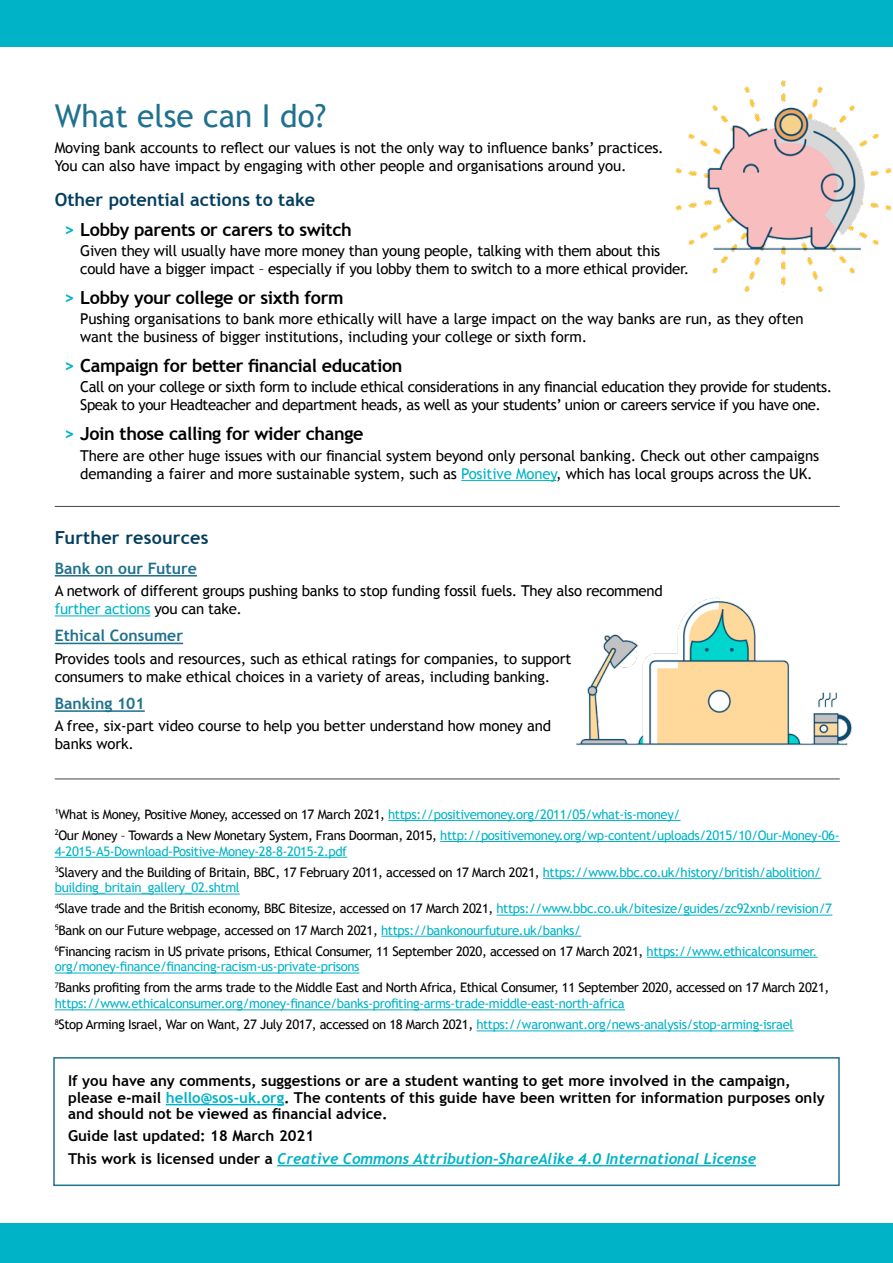
<style>
.page{position:relative;width:893px;height:1263px;background:#fff}
.page>*{position:absolute;margin:0;border:0;box-sizing:border-box;transform-origin:0 0}
.t1{font:31.5px "Trebuchet MS";color:#1f718f}
.t2{font:700 18px/30.2px "Trebuchet MS";letter-spacing:-.02em;color:#000}
.t3{font:700 18px "Trebuchet MS";letter-spacing:.01em;color:#043e5f}
.t4{font:700 15.75px "Trebuchet MS";color:#1f718f}
.t5{font:15px/18px "Trebuchet MS";letter-spacing:-.01em;color:#000}
.t6{font:700 15px/16.5px "Trebuchet MS";color:#000}
.t7{font:15px/18px "Trebuchet MS";letter-spacing:-.03em;color:#000}
.t8{font:italic 700 15px "Trebuchet";color:#00b3c7}
.t9{font:13.2px/21px "Trebuchet MS";letter-spacing:-.03em;color:#00b3c7}
.t10{font:13.2px/21px "Trebuchet MS";letter-spacing:-.03em;color:#000}
.s1{color:#043e5f}
.s2{color:#00b3c7}
.s3{color:#000}
.s4{font-family:"Trebuchet MS";font-style:normal;color:#000}
</style>
<div class="page">
<div style="left:53px;top:1057px;width:787px;height:129px;background:#fff;border:2px solid #1f718f"></div>
<hr style="left:166px;top:1104px;width:118px;height:1px;background:#00b3c7">
<hr style="left:277px;top:1165px;width:479px;height:1px;background:#00b3c7">
<div style="left:0;top:0;width:893px;height:47px;background:#00b3c7"></div>
<div style="left:0;top:1223px;width:893px;height:40px;background:#00b3c7"></div>
<hr style="left:461px;top:480px;width:95px;height:1px;background:#00b3c7">
<hr style="left:55px;top:575px;width:142px;height:1px;background:#1f718f">
<hr style="left:55px;top:615px;width:95px;height:1px;background:#00b3c7">
<hr style="left:55px;top:643px;width:128px;height:1px;background:#1f718f">
<hr style="left:55px;top:710px;width:90px;height:2px;background:#1f718f">
<img style="left:675px;top:80px;width:217px;height:212px">
<img style="left:576px;top:597px;width:276px;height:149px">
<hr style="left:55px;top:506px;width:785px;height:1px;background:#454545">
<hr style="left:55px;top:778px;width:785px;height:1px;background:#454545">
<hr style="left:388px;top:820px;width:293px;height:1px;background:#00b3c7">
<hr style="left:440px;top:841px;width:400px;height:1px;background:#00b3c7">
<hr style="left:55px;top:857px;width:292px;height:1px;background:#00b3c7">
<hr style="left:543px;top:878px;width:278px;height:1px;background:#00b3c7">
<hr style="left:55px;top:894px;width:185px;height:1px;background:#00b3c7">
<hr style="left:497px;top:915px;width:335px;height:1px;background:#00b3c7">
<hr style="left:381px;top:936px;width:200px;height:1px;background:#00b3c7">
<hr style="left:647px;top:957px;width:171px;height:1px;background:#00b3c7">
<hr style="left:55px;top:972px;width:305px;height:1px;background:#00b3c7">
<hr style="left:55px;top:1009px;width:570px;height:1px;background:#00b3c7">
<hr style="left:477px;top:1030px;width:317px;height:1px;background:#00b3c7">
<h1 class="t1" style="left:55px;top:97px;width:273px">What else can I do?</h1>
<p class="t5" style="left:55px;top:139px;width:610px">Moving bank accounts to reflect our values is not the only way to influence banks’ practices.<br>You can also have impact by engaging with other people and organisations around you.</p>
<p class="t2" style="left:64px;top:184px;width:290px;text-indent:-9px"><span class="s1">Other potential actions to take<br></span><span class="s2">&gt;</span> Lobby parents or carers to switch</p>
<p class="t5" style="left:80px;top:242px;width:610px">Given they will usually have more money than young people, talking with them about this could have a bigger impact – especially if you lobby them to switch to a more ethical provider.</p>
<p class="t2" style="left:64px;top:282px;width:281px"><span class="s2">&gt;</span> Lobby your college or sixth form</p>
<p class="t5" style="left:80px;top:310px;width:725px">Pushing organisations to bank more ethically will have a large impact on the way banks are run, as they often want the business of bigger institutions, including your college or sixth form.</p>
<p class="t2" style="left:64px;top:351px;width:340px"><span class="s2">&gt;</span> Campaign for better financial education</p>
<p class="t7" style="left:80px;top:378px;width:754px">Call on your college or sixth form to include ethical considerations in any financial education they provide for students.<br>Speak to your Headteacher and department heads, as well as your students’ union or careers service if you have one.</p>
<p class="t2" style="left:64px;top:419px;width:301px"><span class="s2">&gt;</span> Join those calling for wider change</p>
<p class="t5" style="left:80px;top:446px;width:740px">There are other huge issues with our financial system beyond only personal banking. Check out other campaigns demanding a fairer and more sustainable system, such as <span class="s2">Positive Money</span>, which has local groups across the UK.</p>
<p class="t3" style="left:55px;top:526px;width:155px">Further resources</p>
<p class="t4" style="left:55px;top:558px;width:144px">Bank on our Future</p>
<p class="t5" style="left:55px;top:582px;width:609px">A network of different groups pushing banks to stop funding fossil fuels. They also recommend <span class="s2">further actions</span> you can take.</p>
<p class="t4" style="left:55px;top:626px;width:130px">Ethical Consumer</p>
<p class="t5" style="left:55px;top:649px;width:518px">Provides tools and resources, such as ethical ratings for companies, to support consumers to make ethical choices in a variety of areas, including banking.</p>
<p class="t4" style="left:55px;top:694px;width:92px">Banking 101</p>
<p class="t5" style="left:55px;top:717px;width:498px">A free, six-part video course to help you better understand how money and banks work.</p>
<p class="t9" style="left:55px;top:804px;width:786px"><sup>1</sup><span class="s3">What is Money, Positive Money, accessed on 17 March 2021,</span> https://positivemoney.org/2011/05/what-is-money/<br><sup>2</sup><span class="s3">Our Money – Towards a New Monetary System, Frans Doorman, 2015,</span> http://positivemoney.org/wp-content/uploads/2015/10/Our-Money-06-</p>
<p class="t9" style="left:55px;top:840px;width:768px">4-2015-A5-Download-Positive-Money-28-8-2015-2.pdf<br><sup>3</sup><span class="s3">Slavery and the Building of Britain, BBC, 17 February 2011, accessed on 17 March 2021,</span> https://www.bbc.co.uk/history/british/abolition/</p>
<p class="t10" style="left:55px;top:877px;width:779px"><span class="s2">building_britain_gallery_02.shtml<br></span><sup>4</sup>Slave trade and the British economy, BBC Bitesize, accessed on 17 March 2021, <span class="s2">https://www.bbc.co.uk/bitesize/guides/zc92xnb/revision/7<br></span><sup>5</sup>Bank on our Future webpage, accessed on 17 March 2021, <span class="s2">https://bankonourfuture.uk/banks/<br></span><sup>6</sup>Financing racism in US private prisons, Ethical Consumer, 11 September 2020, accessed on 17 March 2021, <span class="s2">https://www.ethicalconsumer.</span></p>
<p class="t10" style="left:55px;top:956px;width:776px"><span class="s2">org/money-finance/financing-racism-us-private-prisons<br></span><sup>7</sup>Banks profiting from the arms trade to the Middle East and North Africa, Ethical Consumer, 11 September 2020, accessed on 17 March 2021,</p>
<p class="t9" style="left:55px;top:993px;width:740px">https://www.ethicalconsumer.org/money-finance/banks-profiting-arms-trade-middle-east-north-africa<br><sup>8</sup><span class="s3">Stop Arming Israel, War on Want, 27 July 2017, accessed on 18 March 2021,</span> https://waronwant.org/news-analysis/stop-arming-israel</p>
<p class="t6" style="left:68px;top:1073px;width:758px">If you have any comments, suggestions or are a student wanting to get more involved in the campaign, please e-mail <span class="s2">hello@sos-uk.org</span>. The contents of this guide have been written for information purposes only and should not be viewed as financial advice.</p>
<p class="t6" style="left:68px;top:1128px;width:248px">Guide last updated: 18 March 2021</p>
<p class="t8" style="left:68px;top:1149px;width:689px"><span class="s4">This work is licensed under a</span> Creative Commons Attribution-ShareAlike 4.0 International License</p>
</div>
